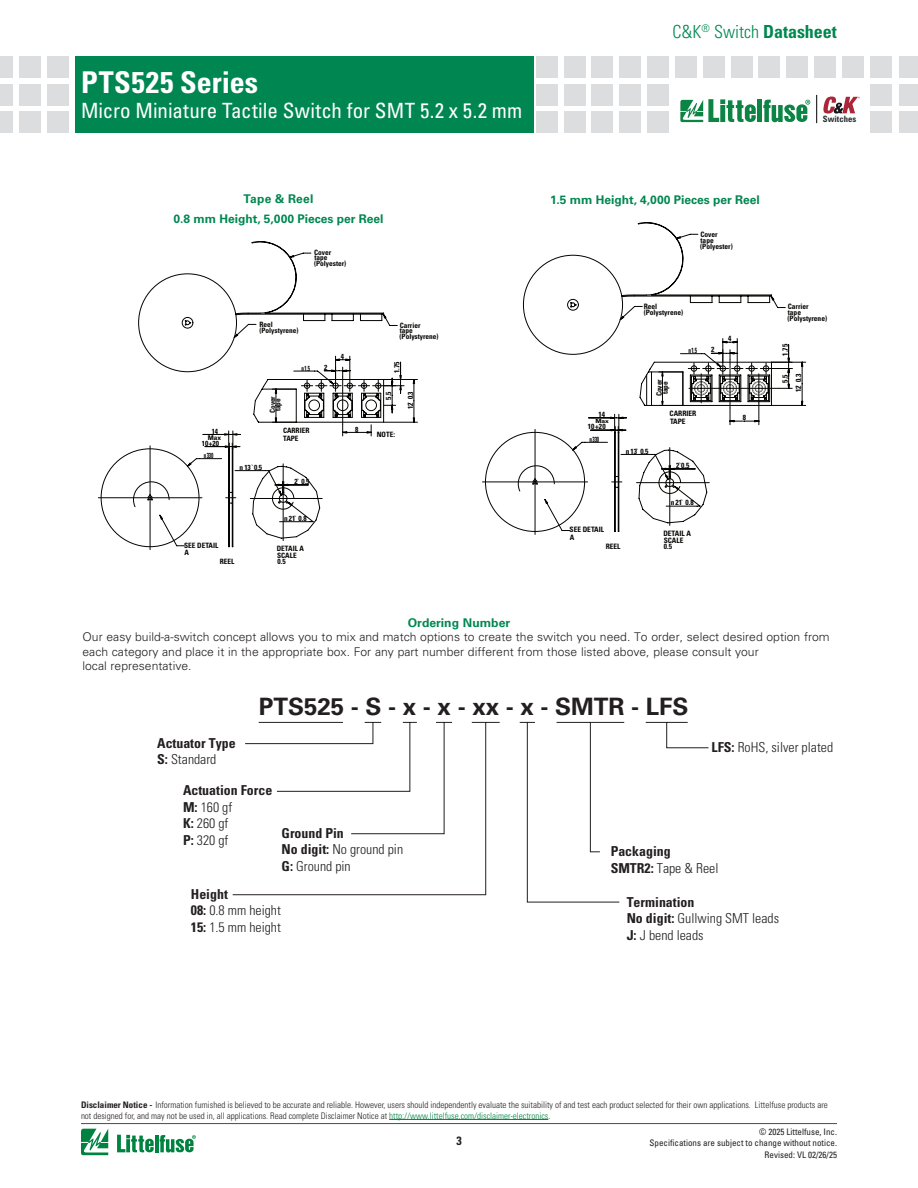
<style>
.page{position:relative;width:918px;height:1188px;background:#fff}
.page>*{position:absolute;margin:0;border:0;box-sizing:border-box;transform-origin:0 0}
.t1{font:700 condensed 30px "Univers LT Std";letter-spacing:.01em;color:#fff}
.t2{font:700 24px "Univers LT Std";color:#231f20}
.t3{font:condensed 21px "Univers LT Std";color:#fff}
.t4{font:300 condensed 18px "Univers LT Std";color:#008751}
.t5{font:300 condensed 13.65px/16.5px "Univers LT Std";color:#231f20}
.t6{font:700 condensed 13.65px/16.5px "Univers LT Std";color:#231f20}
.Build-a-switch{font:300 12px/14.4px "Univers LT Std";color:#231f20}
.Build-a-switch_head{font:700 12px "Univers LT Std";color:#008751}
.Build-a-switch_head-2{font:700 12px "Univers LT Std";letter-spacing:.025em;color:#008751}
.t7{font:700 condensed 12px "Univers LT Std";color:#231f20}
.Body_text{font:300 condensed 9px/10.8px "Univers LT Std";color:#231f20}
.t8{font:condensed 9px/10.8px "Univers LT Std";color:#231f20;text-align:right}
.t9{font:700 condensed 8.7px "Univers LT Std";color:#262b2d}
.t10{font:700 condensed 7.35px/5.7px "Univers LT Std";color:#040503}
.t11{font:700 condensed 7.35px "Univers LT Std";color:#040503;scale:.7 1}
.t12{font:700 condensed 6.6px "Univers LT Std";color:#040503;scale:1.12 1}
.t13{font:700 condensed 5.55px "Univers LT Std";color:#040503;scale:1.34 1}
.s1{font-weight:700}
.s2{font-weight:300}
.s3{color:#008240}
</style>
<div class="page">
<div style="left:870px;top:56px;width:21px;height:21px;background:#dcdddf"></div>
<div style="left:870px;top:84px;width:21px;height:21px;background:#dcdddf"></div>
<div style="left:870px;top:112px;width:21px;height:21px;background:#dcdddf"></div>
<div style="left:536px;top:56px;width:21px;height:21px;background:#dcdddf"></div>
<div style="left:536px;top:84px;width:21px;height:21px;background:#dcdddf"></div>
<div style="left:536px;top:112px;width:21px;height:21px;background:#dcdddf"></div>
<div style="left:564px;top:56px;width:21px;height:21px;background:#dcdddf"></div>
<div style="left:564px;top:84px;width:21px;height:21px;background:#dcdddf"></div>
<div style="left:564px;top:112px;width:21px;height:21px;background:#dcdddf"></div>
<div style="left:592px;top:56px;width:21px;height:21px;background:#dcdddf"></div>
<div style="left:592px;top:84px;width:21px;height:21px;background:#dcdddf"></div>
<div style="left:592px;top:112px;width:21px;height:21px;background:#dcdddf"></div>
<div style="left:620px;top:56px;width:21px;height:21px;background:#dcdddf"></div>
<div style="left:620px;top:84px;width:21px;height:21px;background:#dcdddf"></div>
<div style="left:620px;top:112px;width:21px;height:21px;background:#dcdddf"></div>
<div style="left:647px;top:56px;width:22px;height:21px;background:#dcdddf"></div>
<div style="left:647px;top:84px;width:22px;height:21px;background:#dcdddf"></div>
<div style="left:647px;top:112px;width:22px;height:21px;background:#dcdddf"></div>
<div style="left:675px;top:56px;width:22px;height:21px;background:#dcdddf"></div>
<div style="left:703px;top:56px;width:21px;height:21px;background:#dcdddf"></div>
<div style="left:731px;top:56px;width:21px;height:21px;background:#dcdddf"></div>
<div style="left:787px;top:56px;width:21px;height:21px;background:#dcdddf"></div>
<div style="left:759px;top:56px;width:21px;height:21px;background:#dcdddf"></div>
<div style="left:814px;top:56px;width:22px;height:21px;background:#dcdddf"></div>
<div style="left:842px;top:56px;width:22px;height:21px;background:#dcdddf"></div>
<div style="left:899px;top:56px;width:19px;height:21px;background:#dcdddf"></div>
<div style="left:899px;top:84px;width:19px;height:21px;background:#dcdddf"></div>
<div style="left:899px;top:112px;width:19px;height:21px;background:#dcdddf"></div>
<svg style="left:816px;top:95px;width:1px;height:28px"></svg>
<svg style="left:823px;top:97px;width:37px;height:17px"></svg>
<div style="left:757px;top:100px;width:5px;height:22px;background:#0c8444"></div>
<svg style="left:763px;top:100px;width:47px;height:22px"></svg>
<svg style="left:680px;top:99px;width:76px;height:23px"></svg>
<hr style="left:81px;top:1123px;width:756px;height:1px;background:#4b4c4d">
<svg style="left:81px;top:1129px;width:27px;height:26px"></svg>
<hr style="left:155px;top:1135px;width:3px;height:17px;background:#008240">
<svg style="left:160px;top:1135px;width:36px;height:18px"></svg>
<svg style="left:117px;top:1135px;width:37px;height:17px"></svg>
<div style="left:75px;top:56px;width:459px;height:77px;background:#008751"></div>
<div style="left:47px;top:56px;width:21px;height:21px;background:#dcdddf"></div>
<div style="left:47px;top:84px;width:21px;height:21px;background:#dcdddf"></div>
<div style="left:47px;top:112px;width:21px;height:21px;background:#dcdddf"></div>
<div style="left:19px;top:56px;width:21px;height:21px;background:#dcdddf"></div>
<div style="left:19px;top:84px;width:21px;height:21px;background:#dcdddf"></div>
<div style="left:19px;top:112px;width:21px;height:21px;background:#dcdddf"></div>
<div style="left:0;top:56px;width:13px;height:21px;background:#dcdddf"></div>
<div style="left:0;top:84px;width:13px;height:21px;background:#dcdddf"></div>
<div style="left:0;top:112px;width:13px;height:21px;background:#dcdddf"></div>
<hr style="left:389px;top:1119px;width:159px;height:1px;background:#008240">
<svg style="left:98px;top:241px;width:320px;height:309px"></svg>
<svg style="left:482px;top:222px;width:324px;height:312px"></svg>
<svg style="left:232px;top:722px;width:477px;height:181px"></svg>
<h1 class="t1" style="left:81px;top:64px;width:179px">PTS525 Series</h1>
<h3 class="t3" style="left:81px;top:97px;width:443px">Micro Miniature Tactile Switch for SMT 5.2 x 5.2 mm</h3>
<p class="Build-a-switch_head-2" style="left:243px;top:192px;width:72px">Tape &amp; Reel</p>
<p class="Build-a-switch_head" style="left:173px;top:211px;width:212px">0.8 mm Height, 5,000 Pieces per Reel</p>
<p class="t10" style="left:314px;top:250px;width:34px">Cover<br>tape (Polyester)</p>
<p class="t10" style="left:259px;top:321px;width:41px">Reel (Polystyrene)</p>
<p class="t10" style="left:212px;top:428px;width:8px">14</p>
<p class="t12" style="left:208px;top:433px;width:13px">Max</p>
<p class="t11" style="left:204px;top:451px;width:15px">n330</p>
<p class="t10" style="left:202px;top:440px;width:19px">10+20</p>
<p class="t10" style="left:270px;top:413px;width:19px;rotate:-90deg">Cover tape</p>
<p class="t11" style="left:302px;top:363px;width:14px">n1.5</p>
<p class="t10" style="left:240px;top:464px;width:24px">n13`0.5</p>
<p class="t10" style="left:283px;top:426px;width:28px;line-height:7.8px">CARRIER<br>TAPE</p>
<p class="t10" style="left:295px;top:479px;width:17px">2` 0.5</p>
<p class="t10" style="left:284px;top:515px;width:24px">n21` 0.8</p>
<p class="t10" style="left:184px;top:541px;width:36px;line-height:7.6px">SEE DETAIL<br>A</p>
<p class="t10" style="left:277px;top:545px;width:29px;line-height:6.8px">DETAIL A<br>SCALE<br>0.5</p>
<p class="t10" style="left:220px;top:559px;width:16px">REEL</p>
<p class="t10" style="left:324px;top:364px;width:5px">2</p>
<p class="t10" style="left:341px;top:353px;width:5px">4</p>
<p class="t10" style="left:355px;top:426px;width:5px">8</p>
<p class="t10" style="left:400px;top:322px;width:41px">Carrier<br>tape (Polystyrene)</p>
<p class="t10" style="left:394px;top:373px;width:13px;rotate:-90deg">1.75</p>
<p class="t10" style="left:386px;top:400px;width:10px;rotate:-90deg">5.5</p>
<p class="t10" style="left:408px;top:409px;width:19px;rotate:-90deg">12` 0.3</p>
<p class="t10" style="left:377px;top:431px;width:20px">NOTE:</p>
<h3 class="t4" style="left:673px;top:21px;width:166px">C&amp;K<sup>®</sup> Switch <span class="s1">Datasheet</span></h3>
<p class="t9" style="left:823px;top:114px;width:35px">Switches</p>
<p class="Build-a-switch_head" style="left:550px;top:193px;width:211px">1.5 mm Height, 4,000 Pieces per Reel</p>
<p class="t10" style="left:700px;top:232px;width:34px">Cover<br>tape (Polyester)</p>
<p class="t10" style="left:644px;top:303px;width:41px;line-height:6.1px">Reel (Polystyrene)</p>
<p class="t10" style="left:728px;top:336px;width:5px">4</p>
<p class="t10" style="left:599px;top:411px;width:8px">14</p>
<p class="t13" style="left:595px;top:417px;width:12px">Max</p>
<p class="t11" style="left:589px;top:435px;width:16px">n330</p>
<p class="t10" style="left:588px;top:424px;width:20px">10+20</p>
<p class="t10" style="left:656px;top:396px;width:19px;line-height:6.1px;rotate:-90deg">Cover tape</p>
<p class="t11" style="left:688px;top:346px;width:14px">n1.5</p>
<p class="t10" style="left:626px;top:448px;width:24px">n13` 0.5</p>
<p class="t10" style="left:670px;top:410px;width:28px;line-height:7.5px">CARRIER<br>TAPE</p>
<p class="t10" style="left:676px;top:463px;width:15px">2`0.5</p>
<p class="t10" style="left:671px;top:500px;width:24px">n21` 0.8</p>
<p class="t10" style="left:570px;top:526px;width:36px;line-height:7.4px">SEE DETAIL<br>A</p>
<p class="t10" style="left:663px;top:530px;width:29px;line-height:6.8px">DETAIL A<br>SCALE<br>0.5</p>
<p class="t10" style="left:606px;top:544px;width:16px">REEL</p>
<p class="t10" style="left:711px;top:347px;width:5px">2</p>
<p class="t10" style="left:743px;top:415px;width:5px">8</p>
<p class="t10" style="left:788px;top:304px;width:41px">Carrier<br>tape (Polystyrene)</p>
<p class="t10" style="left:782px;top:356px;width:13px;rotate:-90deg">1.75</p>
<p class="t10" style="left:778px;top:392px;width:20px;line-height:13.5px;text-align:right;rotate:-90deg">5.5<br>12` 0.3</p>
<p class="Build-a-switch_head" style="left:408px;top:616px;width:104px">Ordering Number</p>
<p class="Build-a-switch" style="left:83px;top:630px;width:749px">Our easy build-a-switch concept allows you to mix and match options to create the switch you need. To order, select desired option from each category and place it in the appropriate box. For any part number different from those listed above, please consult your</p>
<p class="Build-a-switch" style="left:83px;top:659px;width:111px">local representative.</p>
<p class="t2" style="left:259px;top:692px;width:431px">PTS525 - S - x - x - xx - x - SMTR - LFS</p>
<p class="t6" style="left:157px;top:735px;width:80px">Actuator Type<br>S: <span class="s2">Standard</span></p>
<p class="t6" style="left:183px;top:782px;width:91px">Actuation Force<br>M: <span class="s2">160 gf<br></span>K: <span class="s2">260 gf<br></span>P: <span class="s2">320 gf</span></p>
<p class="t5" style="left:712px;top:739px;width:123px"><span class="s1">LFS:</span> RoHS, silver plated</p>
<p class="t5" style="left:282px;top:825px;width:123px"><span class="s1">Ground Pin<br>No digit:</span> No ground pin<br><span class="s1">G:</span> Ground pin</p>
<p class="t6" style="left:611px;top:843px;width:109px">Packaging<br>SMTR2: <span class="s2">Tape &amp; Reel</span></p>
<p class="t5" style="left:191px;top:886px;width:92px"><span class="s1">Height<br>08:</span> 0.8 mm height<br><span class="s1">15:</span> 1.5 mm height</p>
<p class="t5" style="left:627px;top:894px;width:154px"><span class="s1">Termination<br>No digit:</span> Gullwing SMT leads<br><span class="s1">J:</span> J bend leads</p>
<p class="Body_text" style="left:81px;top:1099px;width:748px"><span class="s1">Disclaimer Notice -</span> Information furnished is believed to be accurate and reliable. However, users should independently evaluate the suitability of and test each product selected for their own applications. Littelfuse products are not designed for, and may not be used in, all applications. Read complete Disclaimer Notice at <span class="s3">http://www.littelfuse.com/disclaimer-electronics</span>.</p>
<h3 class="t7" style="left:456px;top:1133px;width:7px">3</h3>
<p class="t8" style="left:650px;top:1126px;width:189px">© 2025 Littelfuse, Inc.<br>Specifications are subject to change without notice.</p>
<p class="t8" style="left:765px;top:1149px;width:74px">Revised: VL 02/26/25</p>
</div>
